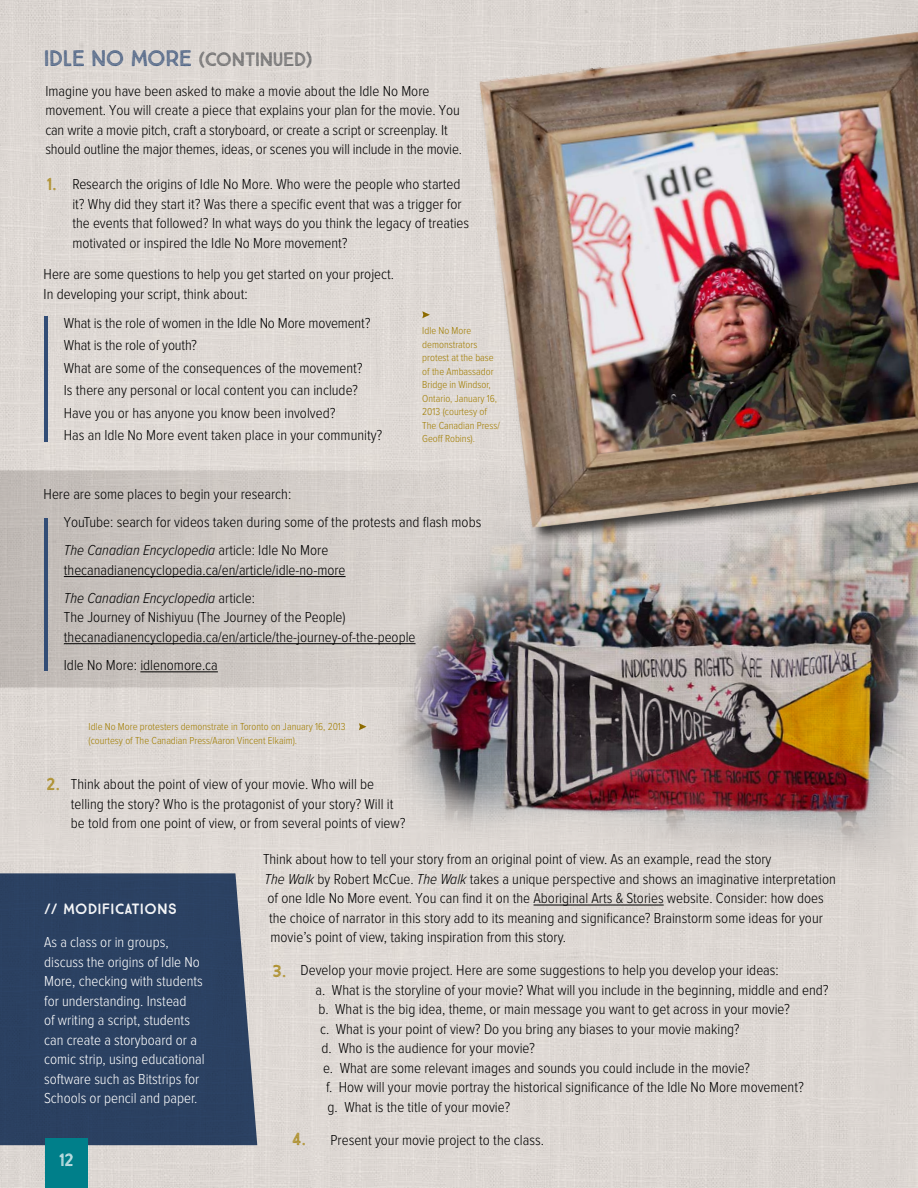
<style>
.page{position:relative;width:918px;height:1188px;background:#ded8d3}
.page>*{position:absolute;margin:0;border:0;box-sizing:border-box;transform-origin:0 0}
.t1{font:19.5px "True North Textures Five";letter-spacing:-.05em;color:#58595b}
.t2{font:18px "True North Textures Five";color:#fff}
.t3{font:17.55px "True North Textures Five";color:#a17d01}
.t4{font:300 15px/19.5px "Proxima Nova Cond";color:#000}
.t5{font:300 15px/19.5px "Proxima Nova Cond";color:#fff}
.t6{font:15px "True North Textures Four";color:#fff}
.t7{font:300 10.5px/13.5px "Proxima Nova Cond";color:#a17d01}
.s1{font-size:22.5px;color:#324d76}
.s2{font-style:italic}
</style>
<div class="page">
<div style="left:0;top:873px;width:257px;height:272px;background:#2b4161"></div>
<img style="left:377px;top:451px;width:541px;height:425px">
<hr style="left:534px;top:905px;width:130px;height:1px;background:#000">
<svg style="left:0;top:470px;width:524px;height:217px;background:#c5bfbb"></svg>
<hr style="left:64px;top:576px;width:282px;height:1px;background:#000">
<hr style="left:64px;top:643px;width:352px;height:1px;background:#000">
<hr style="left:140px;top:672px;width:78px;height:1px;background:#000">
<hr style="left:45px;top:518px;width:3px;height:153px;background:#324d76">
<hr style="left:45px;top:316px;width:3px;height:126px;background:#324d76">
<svg style="left:422px;top:311px;width:8px;height:7px"></svg>
<svg style="left:359px;top:723px;width:8px;height:7px"></svg>
<div style="left:478px;top:29px;width:440px;height:515px;background:#000;opacity:.73"></div>
<img style="left:479px;top:30px;width:439px;height:498px">
<div style="left:45px;top:1138px;width:42px;height:50px;background:#007f8a"></div>
<h1 class="t1" style="left:43px;top:47px;width:271px"><span class="s1">IDLE NO MORE</span> (CONTINUED)</h1>
<p class="t4" style="left:45px;top:82px;width:418px">Imagine you have been asked to make a movie about the Idle No More movement. You will create a piece that explains your plan for the movie. You can write a movie pitch, craft a storyboard, or create a script or screenplay. It should outline the major themes, ideas, or scenes you will include in the movie.</p>
<p class="t4" style="left:72px;top:175px;width:398px">Research the origins of Idle No More. Who were the people who started it? Why did they start it? Was there a specific event that was a trigger for the events that followed? In what ways do you think the legacy of treaties motivated or inspired the Idle No More movement?</p>
<p class="t3" style="left:46px;top:174px;width:12px">1.</p>
<p class="t4" style="left:44px;top:265px;width:352px">Here are some questions to help you get started on your project.<br>In developing your script, think about:</p>
<p class="t4" style="left:64px;top:312px;width:320px;line-height:22.5px">What is the role of women in the Idle No More movement?<br>What is the role of youth?<br>What are some of the consequences of the movement?<br>Is there any personal or local content you can include?<br>Have you or has anyone you know been involved?<br>Has an Idle No More event taken place in your community?</p>
<p class="t7" style="left:422px;top:325px;width:79px">Idle No More demonstrators protest at the base of the Ambassador<br>Bridge in Windsor,<br>Ontario, January 16,<br>2013 (courtesy of<br>The Canadian Press/<br>Geoff Robins).</p>
<p class="t4" style="left:64px;top:480px;width:419px;line-height:28.2px;text-indent:-20px">Here are some places to begin your research:<br>YouTube: search for videos taken during some of the protests and flash mobs<br><span class="s2">The Canadian Encyclopedia</span> article: Idle No More</p>
<p class="t4" style="left:64px;top:556px;width:283px;line-height:28.2px">thecanadianencyclopedia.ca/en/article/idle-no-more<br><span class="s2">The Canadian Encyclopedia</span> article:</p>
<p class="t4" style="left:64px;top:608px;width:353px">The Journey of Nishiyuu (The Journey of the People) thecanadianencyclopedia.ca/en/article/the-journey-of-the-people</p>
<p class="t4" style="left:64px;top:656px;width:156px">Idle No More: idlenomore.ca</p>
<p class="t7" style="left:89px;top:720px;width:259px">Idle No More protesters demonstrate in Toronto on January 16, 2013 (courtesy of The Canadian Press/Aaron Vincent Elkaim).</p>
<p class="t3" style="left:46px;top:773px;width:15px">2.</p>
<p class="t4" style="left:71px;top:775px;width:336px">Think about the point of view of your movie. Who will be telling the story? Who is the protagonist of your story? Will it be told from one point of view, or from several points of view?</p>
<p class="t6" style="left:44px;top:900px;width:135px">// MODIFICATIONS</p>
<p class="t5" style="left:44px;top:933px;width:162px">As a class or in groups, discuss the origins of Idle No<br>More, checking with students for understanding. Instead<br>of writing a script, students can create a storyboard or a comic strip, using educational software such as Bitstrips for<br>Schools or pencil and paper.</p>
<p class="t2" style="left:58px;top:1149px;width:17px">12</p>
<p class="t4" style="left:263px;top:850px;width:510px">Think about how to tell your story from an original point of view. As an example, read the story</p>
<p class="t4" style="left:265px;top:869px;width:573px"><span class="s2">The Walk</span> by Robert McCue. <span class="s2">The Walk</span> takes a unique perspective and shows an imaginative interpretation</p>
<p class="t4" style="left:268px;top:889px;width:558px">of one Idle No More event. You can find it on the Aboriginal Arts &amp; Stories website. Consider: how does</p>
<p class="t4" style="left:269px;top:908px;width:555px">the choice of narrator in this story add to its meaning and significance? Brainstorm some ideas for your</p>
<p class="t4" style="left:271px;top:928px;width:297px">movie’s point of view, taking inspiration from this story.</p>
<p class="t4" style="left:301px;top:961px;width:480px">Develop your movie project. Here are some suggestions to help you develop your ideas:</p>
<p class="t4" style="left:316px;top:980px;width:515px">a. What is the storyline of your movie? What will you include in the beginning, middle and end?</p>
<p class="t4" style="left:319px;top:1000px;width:473px">b. What is the big idea, theme, or main message you want to get across in your movie?</p>
<p class="t4" style="left:320px;top:1019px;width:421px">c. What is your point of view? Do you bring any biases to your movie making?</p>
<p class="t4" style="left:322px;top:1039px;width:215px">d. Who is the audience for your movie?</p>
<p class="t4" style="left:323px;top:1058px;width:428px">e. What are some relevant images and sounds you could include in the movie?</p>
<p class="t4" style="left:326px;top:1078px;width:479px">f. How will your movie portray the historical significance of the Idle No More movement?</p>
<p class="t4" style="left:328px;top:1097px;width:184px">g. What is the title of your movie?</p>
<p class="t4" style="left:331px;top:1130px;width:215px">Present your movie project to the class.</p>
<p class="t3" style="left:272px;top:960px;width:15px">3.</p>
<p class="t3" style="left:292px;top:1129px;width:15px">4.</p>
</div>
